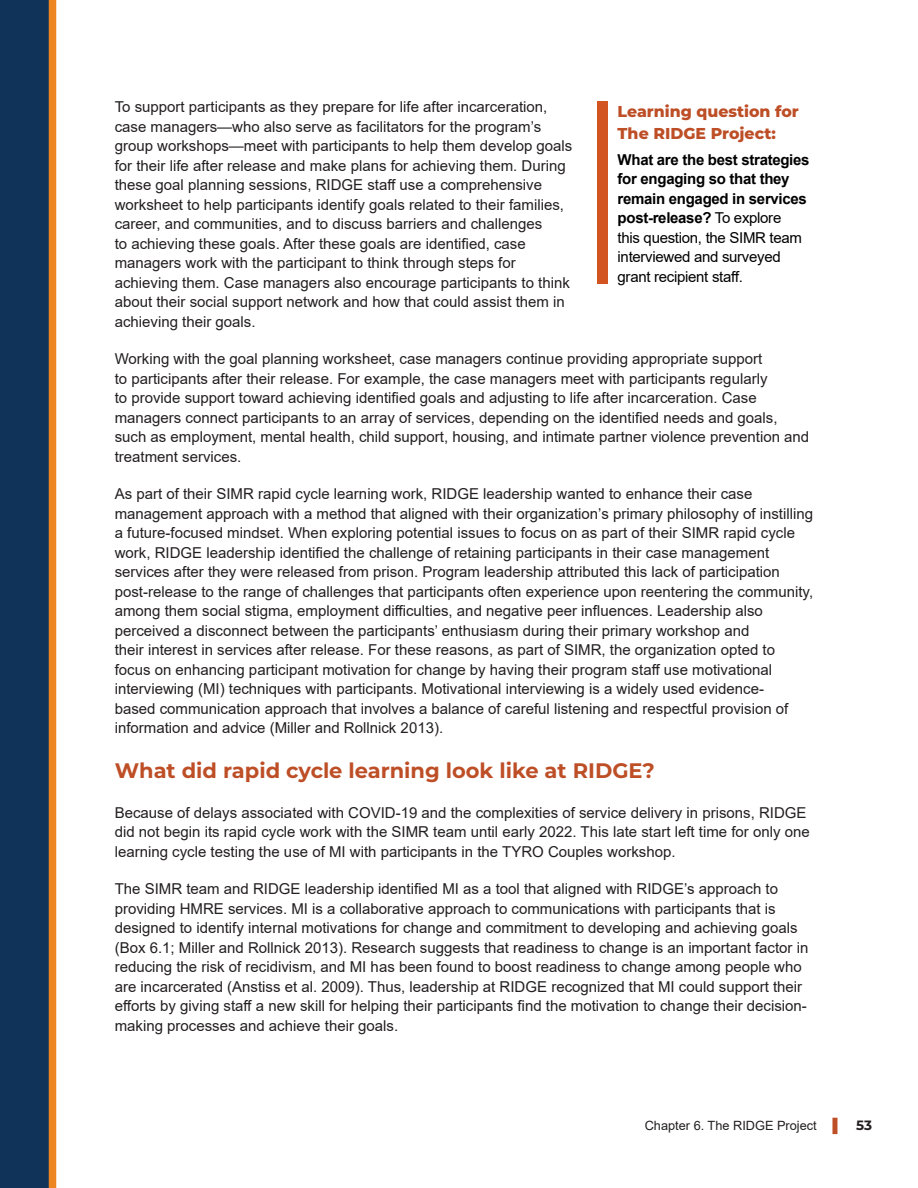
<style>
.page{position:relative;width:918px;height:1188px;background:#fff}
.page>*{position:absolute;margin:0;border:0;box-sizing:border-box;transform-origin:0 0}
.t1{font:700 21px "Montserrat";color:#bd4e26}
.t2{font:800 15.75px/21.6px "Montserrat";color:#bd4e26}
.t3{font:15px/19.5px "Arial";color:#231f20}
.t4{font:700 15px/19.5px "Arial";letter-spacing:-.02em;color:#000}
.t5{font:12.75px "Arial";color:#231f20}
.s1{font-weight:400}
.s2{font-size:13.5px;color:#bd4e26}
.s3{font-family:"Montserrat";font-weight:700;font-size:13.5px}
</style>
<div class="page">
<div style="left:0;top:0;width:52px;height:1188px;background:#0f3359"></div>
<div style="left:49px;top:0;width:7px;height:1188px;background:#ed8521"></div>
<div style="left:597px;top:101px;width:11px;height:183px;background:#d15421"></div>
<p class="t3" style="left:115px;top:97px;width:459px">To support participants as they prepare for life after incarceration, case managers—who also serve as facilitators for the program’s group workshops—meet with participants to help them develop goals for their life after release and make plans for achieving them. During these goal planning sessions, RIDGE staff use a comprehensive worksheet to help participants identify goals related to their families, career, and communities, and to discuss barriers and challenges<br>to achieving these goals. After these goals are identified, case managers work with the participant to think through steps for achieving them. Case managers also encourage participants to think about their social support network and how that could assist them in achieving their goals.</p>
<p class="t3" style="left:115px;top:349px;width:696px">Working with the goal planning worksheet, case managers continue providing appropriate support<br>to participants after their release. For example, the case managers meet with participants regularly<br>to provide support toward achieving identified goals and adjusting to life after incarceration. Case managers connect participants to an array of services, depending on the identified needs and goals, such as employment, mental health, child support, housing, and intimate partner violence prevention and treatment services.</p>
<p class="t3" style="left:115px;top:484px;width:700px">As part of their SIMR rapid cycle learning work, RIDGE leadership wanted to enhance their case management approach with a method that aligned with their organization’s primary philosophy of instilling a future-focused mindset. When exploring potential issues to focus on as part of their SIMR rapid cycle work, RIDGE leadership identified the challenge of retaining participants in their case management services after they were released from prison. Program leadership attributed this lack of participation post-release to the range of challenges that participants often experience upon reentering the community, among them social stigma, employment difficulties, and negative peer influences. Leadership also perceived a disconnect between the participants’ enthusiasm during their primary workshop and<br>their interest in services after release. For these reasons, as part of SIMR, the organization opted to focus on enhancing participant motivation for change by having their program staff use motivational interviewing (MI) techniques with participants. Motivational interviewing is a widely used evidence-<br>based communication approach that involves a balance of careful listening and respectful provision of information and advice (Miller and Rollnick 2013).</p>
<h3 class="t1" style="left:115px;top:756px;width:542px">What did rapid cycle learning look like at RIDGE?</h3>
<p class="t3" style="left:115px;top:803px;width:697px">Because of delays associated with COVID-19 and the complexities of service delivery in prisons, RIDGE did not begin its rapid cycle work with the SIMR team until early 2022. This late start left time for only one learning cycle testing the use of MI with participants in the TYRO Couples workshop.</p>
<p class="t3" style="left:115px;top:879px;width:695px">The SIMR team and RIDGE leadership identified MI as a tool that aligned with RIDGE’s approach to providing HMRE services. MI is a collaborative approach to communications with participants that is designed to identify internal motivations for change and commitment to developing and achieving goals (Box 6.1; Miller and Rollnick 2013). Research suggests that readiness to change is an important factor in reducing the risk of recidivism, and MI has been found to boost readiness to change among people who are incarcerated (Anstiss et al. 2009). Thus, leadership at RIDGE recognized that MI could support their efforts by giving staff a new skill for helping their participants find the motivation to change their decision&shy;making processes and achieve their goals.</p>
<p class="t2" style="left:618px;top:100px;width:183px">Learning question for<br>The RIDGE Project:</p>
<p class="t4" style="left:618px;top:150px;width:193px">What are the best strategies for engaging so that they remain engaged in services post-release? <span class="s1">To explore<br>this question, the SIMR team interviewed and surveyed grant recipient staff.</span></p>
<p class="t5" style="left:645px;top:1117px;width:229px">Chapter 6. The RIDGE Project <span class="s2">▌</span> <span class="s3">53</span></p>
</div>
